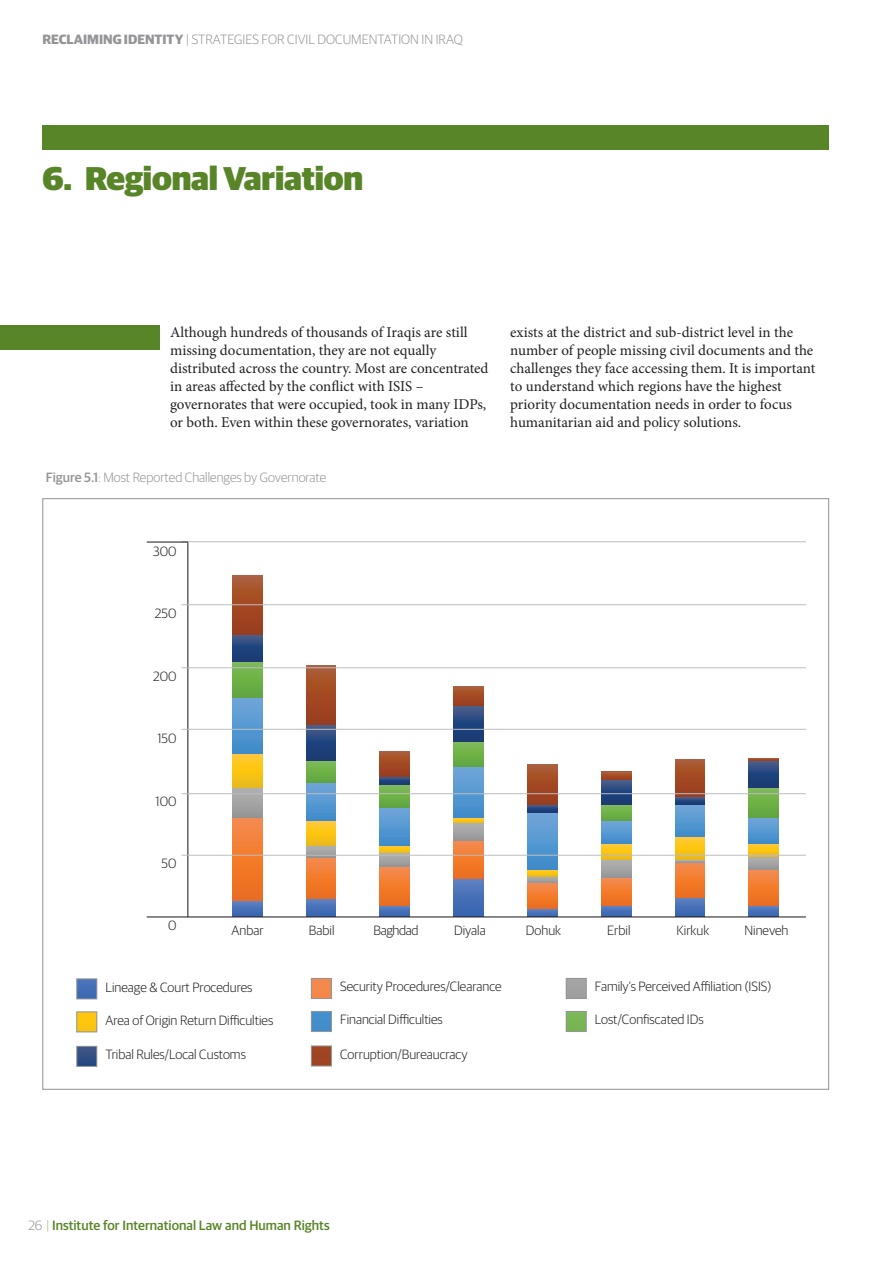
<style>
.page{position:relative;width:893px;height:1263px;background:#fff}
.page>*{position:absolute;margin:0;border:0;box-sizing:border-box;transform-origin:0 0}
.t1{font:900 33px "DS7 Display Sans";letter-spacing:-.005em;color:#588527}
.t2{font:15px/18px "Minion Pro";color:#231f20}
.t3{font:300 13.5px "DS2 Display Sans";color:#231f20}
.t4{font:300 13.5px "DS2 Display Sans";color:#939598}
.t5{font:500 13.5px "DS4 Display Sans";color:#588527}
.t6{font:300 13.5px "DS2 Display Sans";letter-spacing:-.025em;color:#231f20}
.s1{font-family:"DS6 Display Sans";font-weight:700}
.s2{font-family:"DS4 Display Sans";font-weight:500}
.s3{font-family:"DS2 Display Sans";font-weight:300;color:#939598}
.s4{font-family:"DS2 Display Sans";font-weight:300;color:#a2b882}
</style>
<div class="page">
<div style="left:43px;top:125px;width:786px;height:25px;background:#588527"></div>
<div style="left:0;top:325px;width:159px;height:25px;background:#588527"></div>
<svg style="left:233px;top:901px;width:29px;height:15px"></svg>
<svg style="left:306px;top:898px;width:30px;height:18px"></svg>
<svg style="left:380px;top:905px;width:29px;height:11px"></svg>
<div style="left:454px;top:878px;width:29px;height:39px;background:linear-gradient(to bottom,#6081c1,#3262ae)"></div>
<svg style="left:527px;top:909px;width:30px;height:7px"></svg>
<svg style="left:602px;top:905px;width:29px;height:11px"></svg>
<div style="left:675px;top:897px;width:30px;height:20px;background:linear-gradient(to bottom,#6082c2,#3464b0)"></div>
<svg style="left:749px;top:905px;width:29px;height:11px"></svg>
<div style="left:233px;top:817px;width:29px;height:84px;background:linear-gradient(to bottom,#f68b4b,#ec6d19)"></div>
<div style="left:306px;top:857px;width:30px;height:41px;background:linear-gradient(to bottom,#f68b4b,#ed6d17)"></div>
<div style="left:380px;top:866px;width:29px;height:39px;background:linear-gradient(to bottom,#f68b4c,#ed6d17)"></div>
<svg style="left:454px;top:841px;width:29px;height:37px"></svg>
<div style="left:527px;top:883px;width:30px;height:26px;background:linear-gradient(to bottom,#f78b49,#ec6d1b)"></div>
<svg style="left:602px;top:878px;width:29px;height:27px"></svg>
<svg style="left:675px;top:862px;width:30px;height:35px"></svg>
<svg style="left:749px;top:870px;width:29px;height:35px"></svg>
<svg style="left:233px;top:787px;width:29px;height:30px"></svg>
<div style="left:306px;top:846px;width:30px;height:11px;background:#a7a6a7"></div>
<svg style="left:380px;top:853px;width:29px;height:13px"></svg>
<svg style="left:454px;top:823px;width:29px;height:18px"></svg>
<div style="left:527px;top:876px;width:30px;height:7px;background:#a6a5a5"></div>
<svg style="left:602px;top:860px;width:29px;height:18px"></svg>
<hr style="left:675px;top:860px;width:30px;height:2px;background:#a8a8a8">
<svg style="left:749px;top:856px;width:29px;height:14px"></svg>
<svg style="left:233px;top:753px;width:29px;height:34px"></svg>
<svg style="left:306px;top:821px;width:30px;height:25px"></svg>
<svg style="left:380px;top:845px;width:29px;height:8px"></svg>
<svg style="left:454px;top:817px;width:29px;height:6px"></svg>
<svg style="left:527px;top:869px;width:30px;height:7px"></svg>
<svg style="left:602px;top:843px;width:29px;height:17px"></svg>
<svg style="left:675px;top:836px;width:30px;height:24px"></svg>
<svg style="left:749px;top:843px;width:29px;height:12px"></svg>
<div style="left:233px;top:697px;width:29px;height:56px;background:linear-gradient(to bottom,#71a7d9,#3f8cca)"></div>
<svg style="left:306px;top:782px;width:30px;height:39px"></svg>
<div style="left:380px;top:807px;width:29px;height:38px;background:linear-gradient(to bottom,#71a7da,#3e8ccb)"></div>
<div style="left:454px;top:767px;width:29px;height:50px;background:linear-gradient(to bottom,#71a7d9,#3f8ccb)"></div>
<svg style="left:527px;top:812px;width:30px;height:57px;background:#5697cf"></svg>
<div style="left:602px;top:821px;width:29px;height:22px;background:linear-gradient(to bottom,#71a6d9,#418ecc)"></div>
<svg style="left:675px;top:805px;width:30px;height:31px"></svg>
<div style="left:749px;top:817px;width:29px;height:26px;background:linear-gradient(to bottom,#72a7da,#428dcb)"></div>
<svg style="left:233px;top:661px;width:29px;height:36px"></svg>
<svg style="left:306px;top:761px;width:30px;height:21px"></svg>
<svg style="left:380px;top:785px;width:29px;height:22px"></svg>
<svg style="left:454px;top:742px;width:29px;height:25px"></svg>
<svg style="left:602px;top:805px;width:29px;height:16px"></svg>
<svg style="left:749px;top:787px;width:29px;height:30px"></svg>
<svg style="left:233px;top:634px;width:29px;height:27px"></svg>
<svg style="left:306px;top:725px;width:30px;height:36px"></svg>
<svg style="left:380px;top:776px;width:29px;height:9px"></svg>
<svg style="left:454px;top:706px;width:29px;height:36px"></svg>
<svg style="left:527px;top:805px;width:30px;height:7px"></svg>
<svg style="left:602px;top:780px;width:29px;height:25px"></svg>
<svg style="left:675px;top:797px;width:30px;height:8px"></svg>
<div style="left:749px;top:761px;width:29px;height:26px;background:linear-gradient(to bottom,#40598b,#123772)"></div>
<svg style="left:233px;top:576px;width:29px;height:58px;background:#a34c27"></svg>
<svg style="left:306px;top:665px;width:30px;height:60px;background:#a24b27"></svg>
<div style="left:380px;top:750px;width:29px;height:26px;background:linear-gradient(to bottom,#ad5e35,#9b3c1b)"></div>
<div style="left:454px;top:686px;width:29px;height:20px;background:linear-gradient(to bottom,#ae5e32,#9a3d1c)"></div>
<svg style="left:527px;top:764px;width:30px;height:41px"></svg>
<svg style="left:602px;top:772px;width:29px;height:8px"></svg>
<svg style="left:675px;top:759px;width:30px;height:38px"></svg>
<svg style="left:749px;top:758px;width:29px;height:3px"></svg>
<hr style="left:147px;top:916px;width:659px;height:1px;background:#231f20">
<hr style="left:187px;top:542px;width:1px;height:375px;background:#231f20">
<hr style="left:181px;top:541px;width:625px;height:1px;background:#bcbdc0">
<hr style="left:181px;top:604px;width:625px;height:1px;background:#bcbdc0">
<hr style="left:181px;top:667px;width:625px;height:1px;background:#bcbdc0">
<hr style="left:181px;top:729px;width:625px;height:1px;background:#bcbdc0">
<hr style="left:181px;top:793px;width:625px;height:1px;background:#bcbdc0">
<hr style="left:181px;top:855px;width:625px;height:1px;background:#bcbdc0">
<hr style="left:147px;top:541px;width:41px;height:2px;background:#231f20">
<img style="left:78px;top:980px;width:17px;height:17px">
<div style="left:76px;top:978px;width:21px;height:21px;border:1px solid #939598"></div>
<img style="left:313px;top:980px;width:17px;height:17px">
<div style="left:311px;top:978px;width:21px;height:21px;border:1px solid #939598"></div>
<div style="left:566px;top:978px;width:21px;height:21px;border:1px solid #939598"></div>
<img style="left:78px;top:1013px;width:17px;height:17px">
<div style="left:76px;top:1011px;width:21px;height:21px;border:1px solid #939598"></div>
<img style="left:313px;top:1013px;width:17px;height:17px">
<div style="left:311px;top:1011px;width:21px;height:21px;border:1px solid #939598"></div>
<img style="left:568px;top:1013px;width:17px;height:17px">
<div style="left:566px;top:1011px;width:21px;height:21px;border:1px solid #939598"></div>
<img style="left:78px;top:1048px;width:17px;height:17px">
<div style="left:76px;top:1046px;width:21px;height:21px;border:1px solid #939598"></div>
<img style="left:313px;top:1047px;width:17px;height:17px">
<div style="left:311px;top:1045px;width:21px;height:21px;border:1px solid #939598"></div>
<p class="t4" style="left:43px;top:34px;width:422px"><span class="s1">RECLAIMING IDENTITY</span> | STRATEGIES FOR CIVIL DOCUMENTATION IN IRAQ</p>
<p class="t1" style="left:43px;top:166px;width:322px">6. Regional Variation</p>
<p class="t2" style="left:170px;top:325px;width:320px">Although hundreds of thousands of Iraqis are still missing documentation, they are not equally distributed across the country. Most are concentrated in areas affected by the conflict with ISIS – governorates that were occupied, took in many IDPs, or both. Even within these governorates, variation</p>
<p class="t2" style="left:510px;top:325px;width:307px">exists at the district and sub-district level in the number of people missing civil documents and the challenges they face accessing them. It is important to understand which regions have the highest priority documentation needs in order to focus humanitarian aid and policy solutions.</p>
<p class="t4" style="left:46px;top:472px;width:282px"><span class="s2">Figure 5.1</span>: Most Reported Challenges by Governorate</p>
<p class="t3" style="left:153px;top:546px;width:25px">300</p>
<p class="t3" style="left:155px;top:608px;width:23px">250</p>
<p class="t3" style="left:153px;top:671px;width:25px">200</p>
<p class="t3" style="left:157px;top:733px;width:21px">150</p>
<p class="t3" style="left:156px;top:796px;width:22px">100</p>
<p class="t3" style="left:162px;top:858px;width:17px">50</p>
<p class="t3" style="left:168px;top:920px;width:10px">0</p>
<p class="t3" style="left:232px;top:924px;width:34px">Anbar</p>
<p class="t3" style="left:309px;top:924px;width:27px">Babil</p>
<p class="t6" style="left:373px;top:924px;width:46px">Baghdad</p>
<p class="t3" style="left:454px;top:924px;width:33px">Diyala</p>
<p class="t3" style="left:526px;top:924px;width:37px">Dohuk</p>
<p class="t3" style="left:607px;top:924px;width:25px">Erbil</p>
<p class="t3" style="left:676px;top:924px;width:34px">Kirkuk</p>
<p class="t3" style="left:744px;top:924px;width:46px">Nineveh</p>
<p class="t3" style="left:105px;top:981px;width:149px">Lineage &amp; Court Procedures</p>
<p class="t3" style="left:340px;top:981px;width:163px">Security Procedures/Clearance</p>
<p class="t3" style="left:595px;top:981px;width:178px">Family’s Perceived Affiliation (ISIS)</p>
<p class="t3" style="left:105px;top:1014px;width:169px">Area of Origin Return Difficulties</p>
<p class="t3" style="left:340px;top:1014px;width:104px">Financial Difficulties</p>
<p class="t3" style="left:595px;top:1014px;width:110px">Lost/Confiscated IDs</p>
<p class="t3" style="left:105px;top:1049px;width:142px">Tribal Rules/Local Customs</p>
<p class="t3" style="left:340px;top:1049px;width:129px">Corruption/Bureaucracy</p>
<p class="t5" style="left:28px;top:1220px;width:303px"><span class="s3">26</span> <span class="s4">|</span> Institute for International Law and Human Rights</p>
</div>
